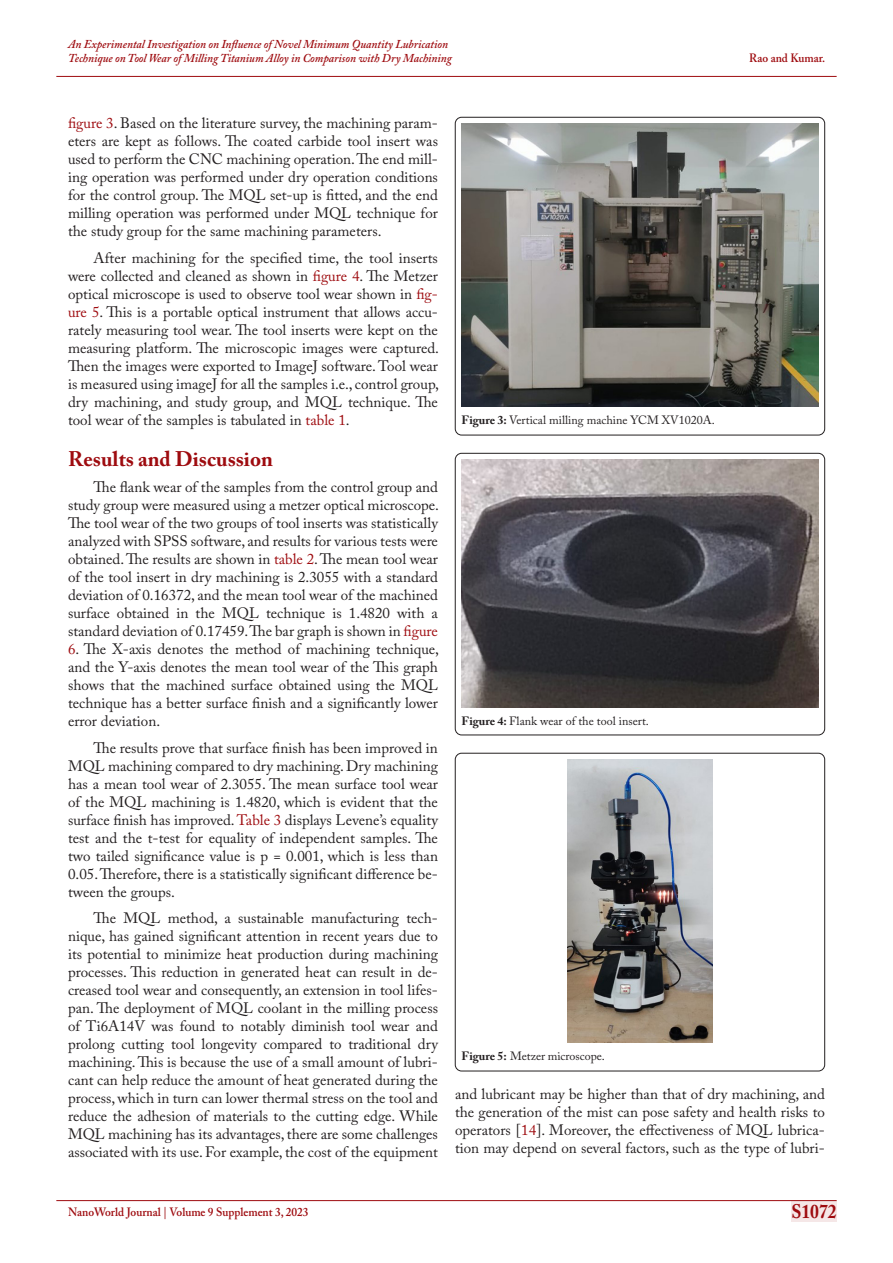
<style>
.page{position:relative;width:893px;height:1263px;background:#fff}
.page>*{position:absolute;margin:0;border:0;box-sizing:border-box;transform-origin:0 0}
.Para{font:700 21px "Adobe Caslon Pro";color:#9e0b0f}
.t1{font:700 19.5px "Adobe Caslon Pro";color:#9e0b0f;scale:.9 1}
.Para-2{font:15px/18px "Adobe Caslon Pro";color:#231f20;text-align:justify}
.t2{font:italic 600 12px/14.4px "Adobe Caslon Pro";color:#9e0b0f;scale:.95 1}
.t3{font:12px "Adobe Caslon Pro";color:#231f20}
.t4{font:600 12px "Adobe Caslon Pro";color:#9e0b0f;scale:.95 1}
.s1{color:#9e0b0f}
.s2{font-weight:700}
</style>
<div class="page">
<hr style="left:56px;top:76px;width:781px;height:1px;background:#9e0b0f">
<div style="left:791px;top:1200px;width:46px;height:21px;background:#f5e7e7"></div>
<hr style="left:56px;top:1200px;width:781px;height:1px;background:#9e0b0f">
<div style="left:455px;top:117px;width:370px;height:318px;border:1px solid #231f20;border-radius:6px"></div>
<img style="left:461px;top:124px;width:358px;height:283px">
<div style="left:455px;top:753px;width:370px;height:318px;border:1px solid #231f20;border-radius:6px"></div>
<img style="left:568px;top:759px;width:144px;height:283px">
<div style="left:455px;top:453px;width:370px;height:282px;border:1px solid #231f20;border-radius:6px"></div>
<img style="left:461px;top:460px;width:358px;height:247px">
<p class="t2" style="left:68px;top:37px;width:406px">An Experimental Investigation on Influence of Novel Minimum Quantity Lubrication<br>Technique on Tool Wear of Milling Titanium Alloy in Comparison with Dry Machining</p>
<p class="t4" style="left:749px;top:51px;width:82px">Rao and Kumar.</p>
<p class="Para-2" style="left:68px;top:114px;width:371px"><span class="s1">figure 3</span>. Based on the literature survey, the machining param&shy;eters are kept as follows. The coated carbide tool insert was used to perform the CNC machining operation. The end mill&shy;ing operation was performed under dry operation conditions for the control group. The MQL set-up is fitted, and the end milling operation was performed under MQL technique for the study group for the same machining parameters.</p>
<p class="Para-2" style="left:68px;top:248px;width:373px;text-indent:26px">After machining for the specified time, the tool inserts were collected and cleaned as shown in <span class="s1">figure 4</span>. The Metzer optical microscope is used to observe tool wear shown in <span class="s1">fig&shy;ure 5</span>. This is a portable optical instrument that allows accu&shy;rately measuring tool wear. The tool inserts were kept on the measuring platform. The microscopic images were captured.<br>Then the images were exported to ImageJ software. Tool wear is measured using imageJ for all the samples i.e., control group, dry machining, and study group, and MQL technique. The tool wear of the samples is tabulated in <span class="s1">table 1</span>.</p>
<p class="Para" style="left:68px;top:446px;width:206px">Results and Discussion</p>
<p class="Para-2" style="left:68px;top:478px;width:372px;text-indent:26px">The flank wear of the samples from the control group and study group were measured using a metzer optical microscope.<br>The tool wear of the two groups of tool inserts was statistically analyzed with SPSS software, and results for various tests were obtained. The results are shown in <span class="s1">table 2</span>. The mean tool wear of the tool insert in dry machining is 2.3055 with a standard deviation of 0.16372, and the mean tool wear of the machined surface obtained in the MQL technique is 1.4820 with a standard deviation of 0.17459. The bar graph is shown in <span class="s1">figure</span></p>
<p class="Para-2" style="left:68px;top:640px;width:372px"><span class="s1">6</span>. The X-axis denotes the method of machining technique, and the Y-axis denotes the mean tool wear of the This graph shows that the machined surface obtained using the MQL technique has a better surface finish and a significantly lower error deviation.</p>
<p class="Para-2" style="left:68px;top:738px;width:371px;text-indent:26px">The results prove that surface finish has been improved in MQL machining compared to dry machining. Dry machining has a mean tool wear of 2.3055. The mean surface tool wear of the MQL machining is 1.4820, which is evident that the surface finish has improved. <span class="s1">Table 3</span> displays Levene’s equality test and the t-test for equality of independent samples. The two tailed significance value is p = 0.001, which is less than 0.05. Therefore, there is a statistically significant difference be&shy;tween the groups.</p>
<p class="Para-2" style="left:68px;top:909px;width:371px;text-indent:26px">The MQL method, a sustainable manufacturing tech&shy;nique, has gained significant attention in recent years due to its potential to minimize heat production during machining processes. This reduction in generated heat can result in de&shy;creased tool wear and consequently, an extension in tool lifes&shy;pan. The deployment of MQL coolant in the milling process of Ti6A14V was found to notably diminish tool wear and prolong cutting tool longevity compared to traditional dry machining. This is because the use of a small amount of lubri&shy;cant can help reduce the amount of heat generated during the process, which in turn can lower thermal stress on the tool and reduce the adhesion of materials to the cutting edge. While MQL machining has its advantages, there are some challenges associated with its use. For example, the cost of the equipment</p>
<p class="t3" style="left:461px;top:413px;width:255px"><span class="s2">Figure 3:</span> Vertical milling machine YCM XV1020A.</p>
<p class="t3" style="left:461px;top:713px;width:189px"><span class="s2">Figure 4:</span> Flank wear of the tool insert.</p>
<p class="t3" style="left:461px;top:1049px;width:145px"><span class="s2">Figure 5:</span> Metzer microscope.</p>
<p class="Para-2" style="left:455px;top:1085px;width:371px">and lubricant may be higher than that of dry machining, and the generation of the mist can pose safety and health risks to operators [<span class="s1">14</span>]. Moreover, the effectiveness of MQL lubrica&shy;tion may depend on several factors, such as the type of lubri-</p>
<p class="t4" style="left:68px;top:1204px;width:255px">NanoWorld Journal | Volume 9 Supplement 3, 2023</p>
<h2 class="t1" style="left:791px;top:1200px;width:52px">S1072</h2>
</div>
